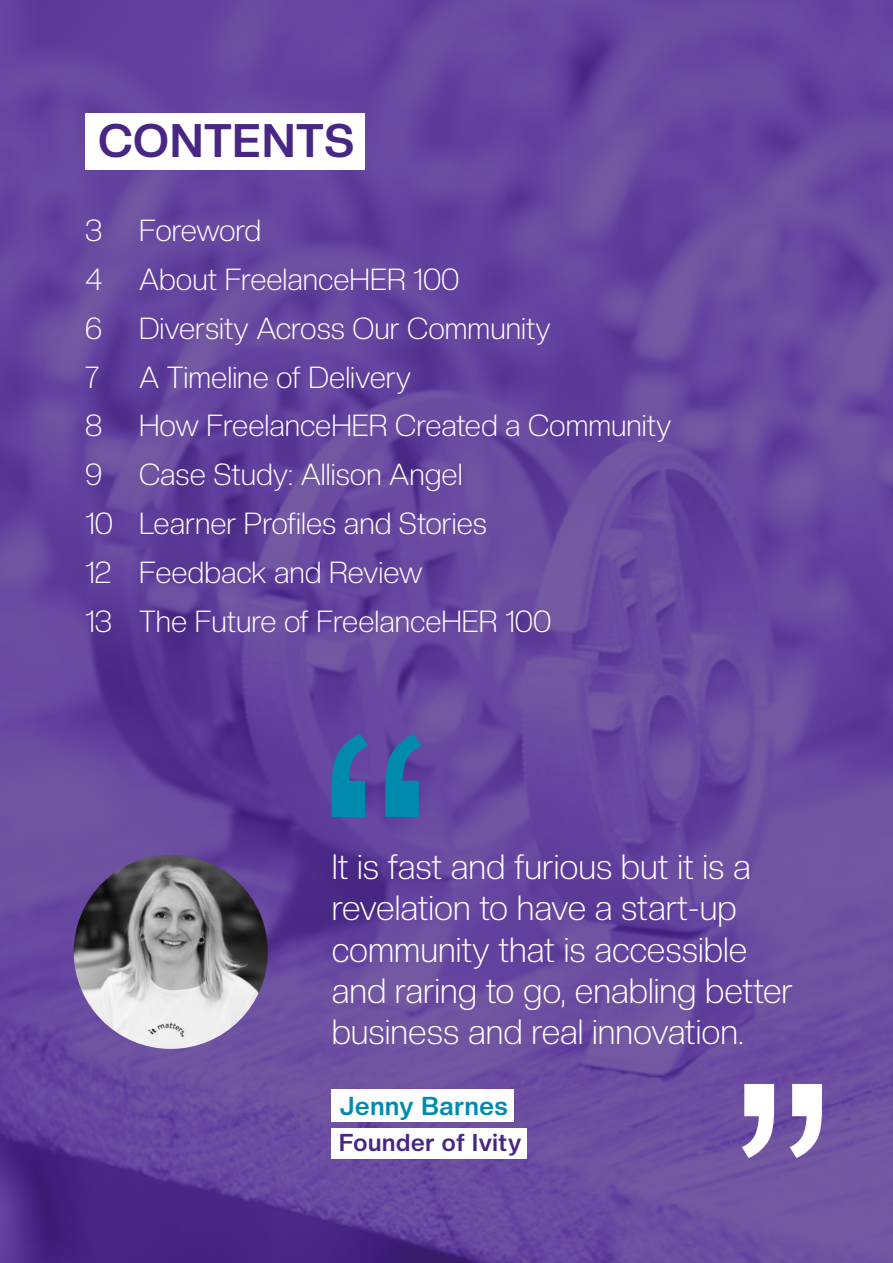
<style>
.page{position:relative;width:893px;height:1263px;background:#fff}
.page>*{position:absolute;margin:0;border:0;box-sizing:border-box;transform-origin:0 0}
.Page_title{font:700 46.2px "Creato Display";letter-spacing:.015em;color:#482683}
.t1{font:300 34.5px/41.4px "Creato Display";color:#fff}
.t2{font:300 30px "Creato Display";color:#fff}
.t3{font:300 30px "Creato Display";letter-spacing:-.03em;color:#fff}
.Page_title-2{font:700 25.5px "Creato Display";letter-spacing:.03em;color:#008bae}
.Page_title-3{font:700 24px "Creato Display";letter-spacing:.03em;color:#482683}
</style>
<div class="page">
<img style="left:0;top:0;width:893px;height:1263px">
<div style="left:85px;top:113px;width:280px;height:57px;background:#fff"></div>
<svg style="left:332px;top:734px;width:90px;height:83px;background:#2d68a6"></svg>
<div style="left:332px;top:1090px;width:182px;height:32px;background:#fff"></div>
<div style="left:332px;top:1128px;width:195px;height:30px;background:#fff"></div>
<svg style="left:742px;top:1084px;width:80px;height:74px"></svg>
<img style="left:74px;top:855px;width:194px;height:194px;border-radius:97px">
<p class="Page_title" style="left:99px;top:114px;width:257px">CONTENTS</p>
<p class="t3" style="left:85px;top:213px;width:178px">3 Foreword</p>
<p class="t2" style="left:85px;top:262px;width:376px">4 About FreelanceHER 100</p>
<p class="t2" style="left:85px;top:311px;width:467px">6 Diversity Across Our Community</p>
<p class="t2" style="left:85px;top:359px;width:16px">7</p>
<p class="t2" style="left:139px;top:359px;width:274px">A Timeline of Delivery</p>
<p class="t2" style="left:85px;top:408px;width:588px">8 How FreelanceHER Created a Community</p>
<p class="t2" style="left:85px;top:457px;width:379px">9 Case Study: Allison Angel</p>
<p class="t2" style="left:85px;top:506px;width:404px">10 Learner Profiles and Stories</p>
<p class="t2" style="left:85px;top:554px;width:339px">12 Feedback and Review</p>
<p class="t2" style="left:85px;top:603px;width:468px">13 The Future of FreelanceHER 100</p>
<p class="t1" style="left:332px;top:845px;width:463px">It is fast and furious but it is a revelation to have a start-up community that is accessible and raring to go, enabling better business and real innovation.</p>
<p class="Page_title-2" style="left:340px;top:1091px;width:170px">Jenny Barnes</p>
<p class="Page_title-3" style="left:339px;top:1129px;width:184px">Founder of Ivity</p>
</div>
